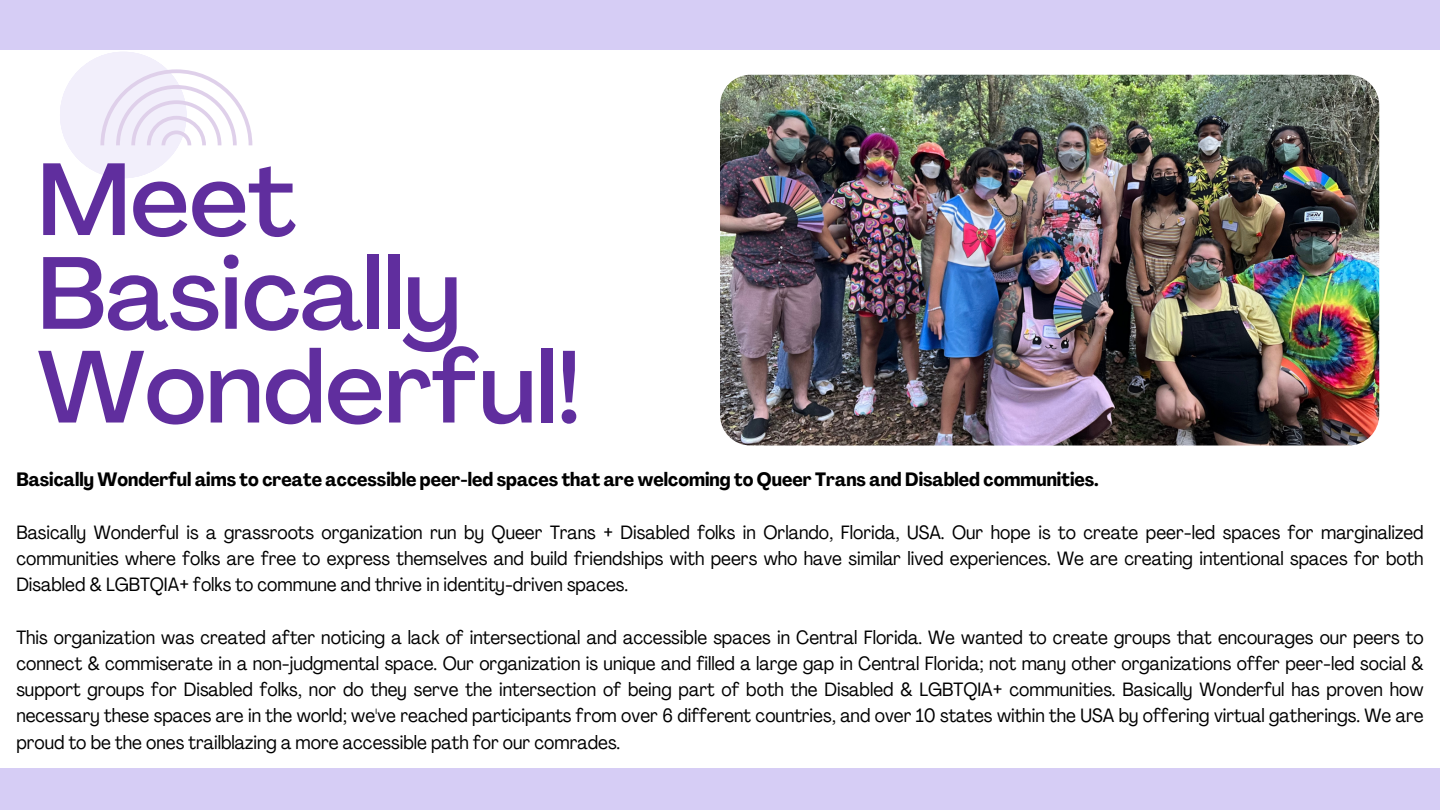
<style>
.page{position:relative;width:1440px;height:810px;background:#fff}
.page>*{position:absolute;margin:0;border:0;box-sizing:border-box;transform-origin:0 0}
.t1{font:500 101.1px/93.8px "Agrandir";color:#602e9e}
.t2{font:condensed 19px/26.2px "Agrandir";color:#000;text-align:justify}
.t3{font:700 condensed 19px "Agrandir";color:#000}
</style>
<div class="page">
<svg style="left:60px;top:52px;width:192px;height:126px"></svg>
<div style="left:0;top:0;width:1440px;height:50px;background:#d6cdf5"></div>
<img style="left:720px;top:75px;width:659px;height:371px;border-radius:31px">
<div style="left:0;top:768px;width:1440px;height:42px;background:#d6cdf5"></div>
<p class="t1" style="left:37px;top:163px;width:545px">Meet<br>Basically<br>Wonderful!</p>
<p class="t3" style="left:16px;top:472px;width:1084px">Basically Wonderful aims to create accessible peer-led spaces that are welcoming to Queer Trans and Disabled communities.</p>
<p class="t2" style="left:16px;top:521px;width:1409px">Basically Wonderful is a grassroots organization run by Queer Trans + Disabled folks in Orlando, Florida, USA. Our hope is to create peer-led spaces for marginalized communities where folks are free to express themselves and build friendships with peers who have similar lived experiences. We are creating intentional spaces for both Disabled &amp; LGBTQIA+ folks to commune and thrive in identity-driven spaces.</p>
<p class="t2" style="left:16px;top:626px;width:1409px">This organization was created after noticing a lack of intersectional and accessible spaces in Central Florida. We wanted to create groups that encourages our peers to connect &amp; commiserate in a non-judgmental space. Our organization is unique and filled a large gap in Central Florida; not many other organizations offer peer-led social &amp; support groups for Disabled folks, nor do they serve the intersection of being part of both the Disabled &amp; LGBTQIA+ communities. Basically Wonderful has proven how necessary these spaces are in the world; we've reached participants from over 6 different countries, and over 10 states within the USA by offering virtual gatherings. We are proud to be the ones trailblazing a more accessible path for our comrades.</p>
</div>
